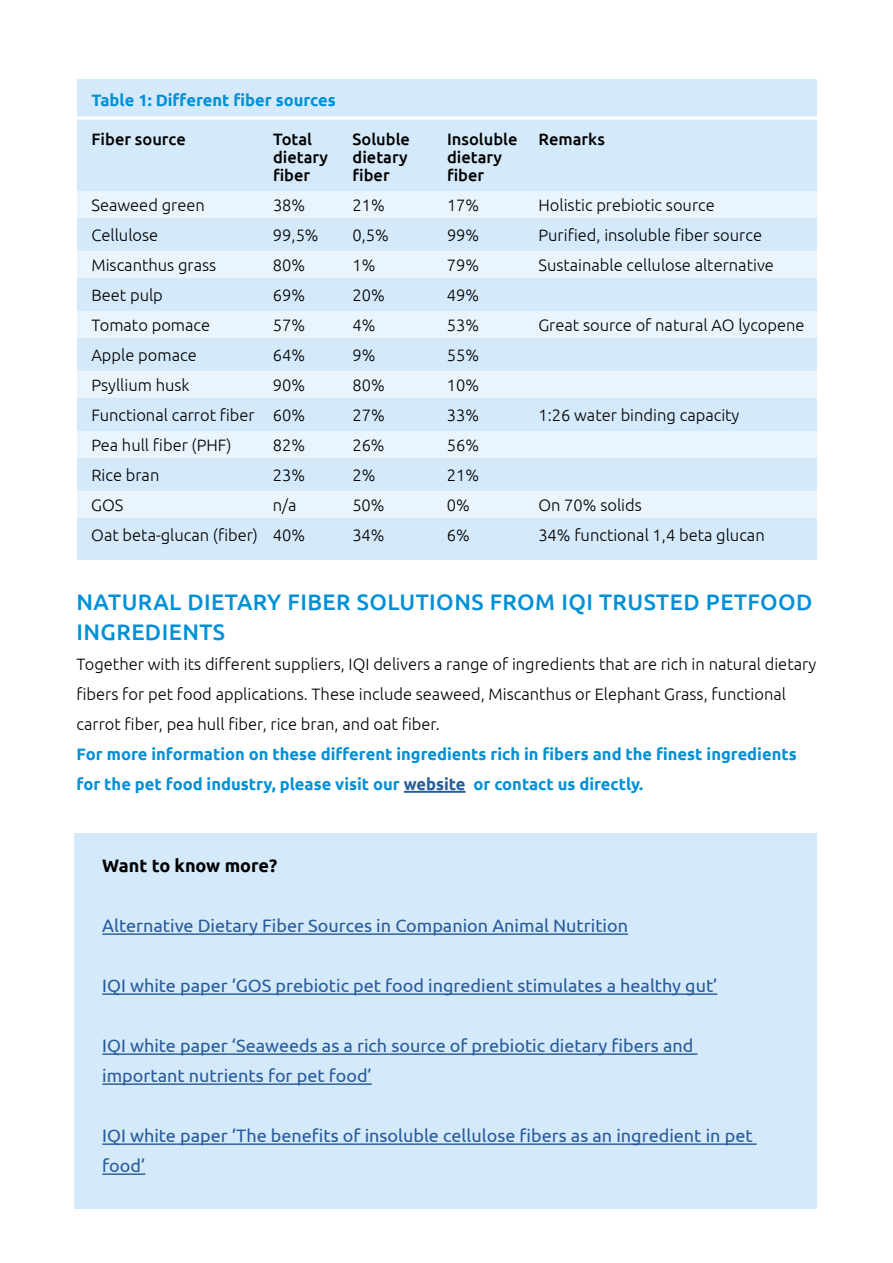
<style>
.page{position:relative;width:893px;height:1263px;background:#fff}
.page>*{position:absolute;margin:0;border:0;box-sizing:border-box;transform-origin:0 0}
.t1{font:500 22.5px/30px "Ubuntu";letter-spacing:.02em;color:#0090d7}
.t2{font:18px/30px "Ubuntu";color:#275b9b}
.t3{font:700 18px "Ubuntu";color:#000}
.t4{font:300 16.5px/30px "Ubuntu";color:#000}
.t5{font:700 16.5px/30px "Ubuntu";color:#0090d7}
.t6{font:500 16.5px "Ubuntu";color:#000}
.s1{color:#275b9b}
</style>
<div class="page">
<div style="left:77px;top:80px;width:739px;height:480px;background:#d4e9f9"></div>
<div style="left:74px;top:833px;width:742px;height:376px;background:#d4e9f9"></div>
<hr style="left:102px;top:933px;width:526px;height:2px;background:#275b9b">
<hr style="left:102px;top:993px;width:615px;height:2px;background:#275b9b">
<hr style="left:102px;top:1053px;width:595px;height:2px;background:#275b9b">
<hr style="left:102px;top:1083px;width:270px;height:2px;background:#275b9b">
<hr style="left:102px;top:1143px;width:655px;height:2px;background:#275b9b">
<hr style="left:102px;top:1173px;width:43px;height:2px;background:#275b9b">
<div style="left:77px;top:191px;width:739px;height:27px;background:#eaf4fd"></div>
<div style="left:77px;top:251px;width:739px;height:27px;background:#eaf4fd"></div>
<div style="left:77px;top:311px;width:739px;height:27px;background:#eaf4fd"></div>
<div style="left:77px;top:371px;width:739px;height:27px;background:#eaf4fd"></div>
<div style="left:77px;top:431px;width:739px;height:27px;background:#eaf4fd"></div>
<div style="left:77px;top:491px;width:739px;height:27px;background:#eaf4fd"></div>
<hr style="left:404px;top:791px;width:62px;height:2px;background:#275b9b">
<hr style="left:74px;top:116px;width:765px;height:3px;background:#fff">
<p class="t5" style="left:92px;top:85px;width:246px">Table 1: Different fiber sources</p>
<p class="t6" style="left:92px;top:128px;width:96px">Fiber source</p>
<p class="t6" style="left:273px;top:128px;width:41px">Total</p>
<p class="t6" style="left:353px;top:128px;width:59px">Soluble</p>
<p class="t6" style="left:447px;top:128px;width:72px">Insoluble</p>
<p class="t6" style="left:539px;top:128px;width:68px">Remarks</p>
<p class="t6" style="left:273px;top:146px;width:57px">dietary</p>
<p class="t6" style="left:353px;top:146px;width:57px">dietary</p>
<p class="t6" style="left:447px;top:146px;width:57px">dietary</p>
<p class="t6" style="left:273px;top:164px;width:39px">fiber</p>
<p class="t6" style="left:352px;top:164px;width:39px">fiber</p>
<p class="t6" style="left:447px;top:164px;width:39px">fiber</p>
<p class="t4" style="left:91px;top:189px;width:115px">Seaweed green</p>
<p class="t4" style="left:273px;top:189px;width:34px">38%</p>
<p class="t4" style="left:352px;top:189px;width:34px">21%</p>
<p class="t4" style="left:447px;top:189px;width:34px">17%</p>
<p class="t4" style="left:538px;top:189px;width:178px">Holistic prebiotic source</p>
<p class="t4" style="left:91px;top:219px;width:68px">Cellulose</p>
<p class="t4" style="left:273px;top:219px;width:47px">99,5%</p>
<p class="t4" style="left:352px;top:219px;width:38px">0,5%</p>
<p class="t4" style="left:447px;top:219px;width:34px">99%</p>
<p class="t4" style="left:538px;top:219px;width:225px">Purified, insoluble fiber source</p>
<p class="t4" style="left:91px;top:249px;width:126px">Miscanthus grass</p>
<p class="t4" style="left:273px;top:249px;width:34px">80%</p>
<p class="t4" style="left:352px;top:249px;width:25px">1%</p>
<p class="t4" style="left:447px;top:249px;width:34px">79%</p>
<p class="t4" style="left:538px;top:249px;width:237px">Sustainable cellulose alternative</p>
<p class="t4" style="left:91px;top:279px;width:73px">Beet pulp</p>
<p class="t4" style="left:273px;top:279px;width:34px">69%</p>
<p class="t4" style="left:352px;top:279px;width:34px">20%</p>
<p class="t4" style="left:447px;top:279px;width:34px">49%</p>
<p class="t4" style="left:91px;top:309px;width:120px">Tomato pomace</p>
<p class="t4" style="left:273px;top:309px;width:34px">57%</p>
<p class="t4" style="left:352px;top:309px;width:25px">4%</p>
<p class="t4" style="left:447px;top:309px;width:34px">53%</p>
<p class="t4" style="left:538px;top:309px;width:268px">Great source of natural AO lycopene</p>
<p class="t4" style="left:91px;top:339px;width:107px">Apple pomace</p>
<p class="t4" style="left:273px;top:339px;width:34px">64%</p>
<p class="t4" style="left:352px;top:339px;width:25px">9%</p>
<p class="t4" style="left:447px;top:339px;width:34px">55%</p>
<p class="t4" style="left:91px;top:369px;width:100px">Psyllium husk</p>
<p class="t4" style="left:273px;top:369px;width:34px">90%</p>
<p class="t4" style="left:352px;top:369px;width:34px">80%</p>
<p class="t4" style="left:447px;top:369px;width:34px">10%</p>
<p class="t4" style="left:91px;top:399px;width:215px">Functional carrot fiber 60%</p>
<p class="t4" style="left:352px;top:399px;width:34px">27%</p>
<p class="t4" style="left:447px;top:399px;width:34px">33%</p>
<p class="t4" style="left:538px;top:399px;width:203px">1:26 water binding capacity</p>
<p class="t4" style="left:91px;top:429px;width:142px">Pea hull fiber (PHF)</p>
<p class="t4" style="left:273px;top:429px;width:34px">82%</p>
<p class="t4" style="left:352px;top:429px;width:34px">26%</p>
<p class="t4" style="left:447px;top:429px;width:34px">56%</p>
<p class="t4" style="left:91px;top:459px;width:70px">Rice bran</p>
<p class="t4" style="left:273px;top:459px;width:34px">23%</p>
<p class="t4" style="left:352px;top:459px;width:25px">2%</p>
<p class="t4" style="left:447px;top:459px;width:34px">21%</p>
<p class="t4" style="left:91px;top:489px;width:34px">GOS</p>
<p class="t4" style="left:273px;top:489px;width:25px">n/a</p>
<p class="t4" style="left:352px;top:489px;width:34px">50%</p>
<p class="t4" style="left:447px;top:489px;width:25px">0%</p>
<p class="t4" style="left:538px;top:489px;width:105px">On 70% solids</p>
<p class="t4" style="left:91px;top:519px;width:215px">Oat beta-glucan (fiber) 40%</p>
<p class="t4" style="left:352px;top:519px;width:34px">34%</p>
<p class="t4" style="left:447px;top:519px;width:25px">6%</p>
<p class="t4" style="left:538px;top:519px;width:228px">34% functional 1,4 beta glucan</p>
<h1 class="t1" style="left:77px;top:586px;width:737px">NATURAL DIETARY FIBER SOLUTIONS FROM IQI TRUSTED PETFOOD<br>INGREDIENTS</h1>
<p class="t4" style="left:77px;top:648px;width:741px">Together with its different suppliers, IQI delivers a range of ingredients that are rich in natural dietary fibers for pet food applications. These include seaweed, Miscanthus or Elephant Grass, functional carrot fiber, pea hull fiber, rice bran, and oat fiber.</p>
<p class="t5" style="left:77px;top:739px;width:722px">For more information on these different ingredients rich in fibers and the finest ingredients for the pet food industry, please visit our <span class="s1">website</span> or contact us directly.</p>
<p class="t3" style="left:102px;top:854px;width:177px">Want to know more?</p>
<p class="t2" style="left:102px;top:910px;width:527px">Alternative Dietary Fiber Sources in Companion Animal Nutrition</p>
<p class="t2" style="left:102px;top:970px;width:617px">IQI white paper ‘GOS prebiotic pet food ingredient stimulates a healthy gut’</p>
<p class="t2" style="left:102px;top:1030px;width:593px">IQI white paper ‘Seaweeds as a rich source of prebiotic dietary fibers and important nutrients for pet food’</p>
<p class="t2" style="left:102px;top:1120px;width:652px">IQI white paper ‘The benefits of insoluble cellulose fibers as an ingredient in pet food’</p>
</div>
